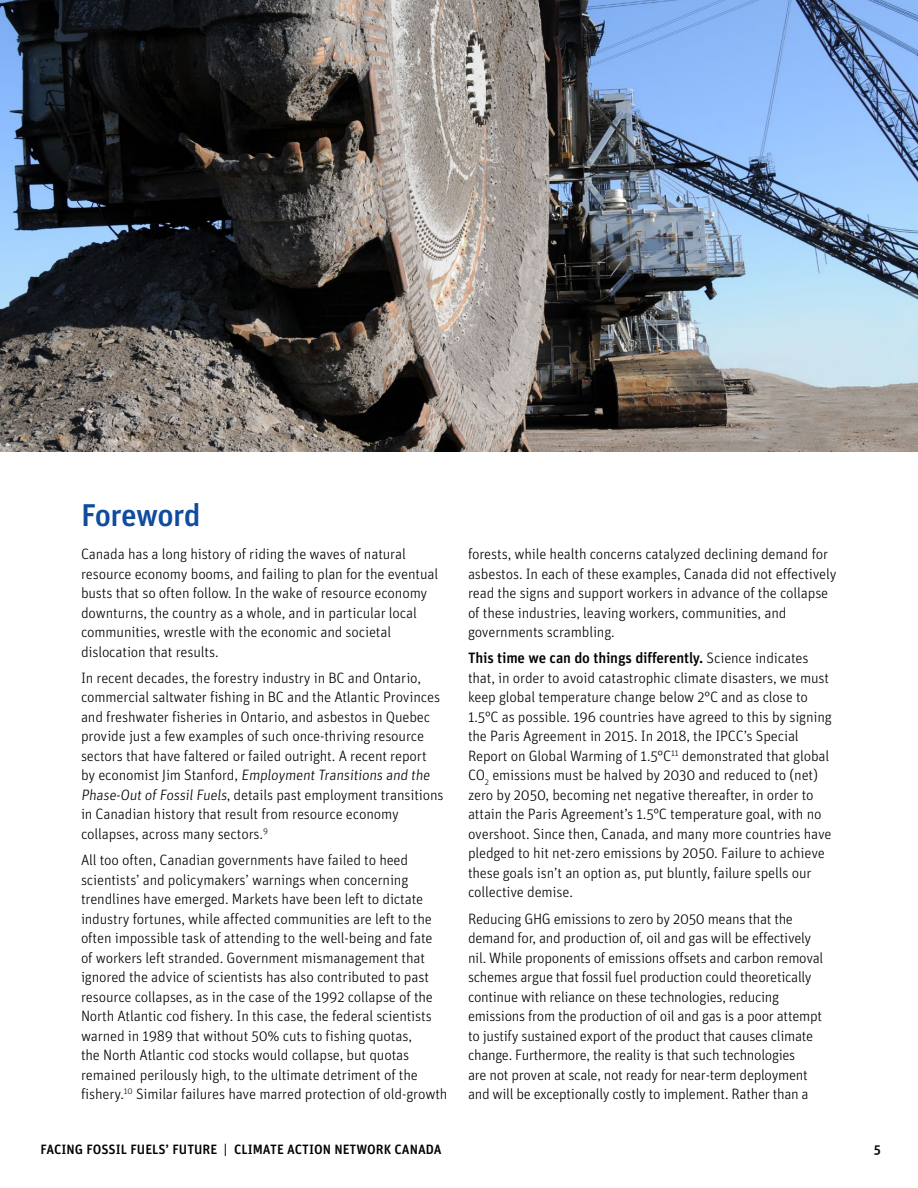
<style>
.page{position:relative;width:918px;height:1188px;background:#fff}
.page>*{position:absolute;margin:0;border:0;box-sizing:border-box;transform-origin:0 0}
.t1{font:500 31.5px "Unit";letter-spacing:-.02em;color:#0f4b9e}
.t2{font:300 15px/19.5px "Unit";letter-spacing:-.01em;color:#000}
.t3{font:500 13.5px "Unit";color:#000}
.s1{font-weight:500}
</style>
<div class="page">
<img style="left:0;top:0;width:918px;height:451px">
<p class="t1" style="left:81px;top:496px;width:121px">Foreword</p>
<p class="t2" style="left:81px;top:544px;width:359px">Canada has a long history of riding the waves of natural resource economy booms, and failing to plan for the eventual busts that so often follow. In the wake of resource economy downturns, the country as a whole, and in particular local communities, wrestle with the economic and societal dislocation that results.</p>
<p class="t2" style="left:81px;top:668px;width:364px">In recent decades, the forestry industry in BC and Ontario, commercial saltwater fishing in BC and the Atlantic Provinces and freshwater fisheries in Ontario, and asbestos in Quebec provide just a few examples of such once-thriving resource sectors that have faltered or failed outright. A recent report by economist Jim Stanford, Employment Transitions and the Phase-Out of Fossil Fuels, details past employment transitions in Canadian history that result from resource economy collapses, across many sectors.<sup>9</sup></p>
<p class="t2" style="left:81px;top:850px;width:368px">All too often, Canadian governments have failed to heed scientists’ and policymakers’ warnings when concerning trendlines have emerged. Markets have been left to dictate industry fortunes, while affected communities are left to the often impossible task of attending to the well-being and fate of workers left stranded. Government mismanagement that ignored the advice of scientists has also contributed to past resource collapses, as in the case of the 1992 collapse of the North Atlantic cod fishery. In this case, the federal scientists warned in 1989 that without 50% cuts to fishing quotas,<br>the North Atlantic cod stocks would collapse, but quotas remained perilously high, to the ultimate detriment of the fishery.<sup>10</sup> Similar failures have marred protection of old-growth</p>
<p class="t2" style="left:468px;top:544px;width:370px">forests, while health concerns catalyzed declining demand for asbestos. In each of these examples, Canada did not effectively read the signs and support workers in advance of the collapse of these industries, leaving workers, communities, and governments scrambling.</p>
<p class="t2" style="left:468px;top:648px;width:365px"><span class="s1">This time we can do things differently.</span> Science indicates that, in order to avoid catastrophic climate disasters, we must keep global temperature change below 2°C and as close to 1.5°C as possible. 196 countries have agreed to this by signing the Paris Agreement in 2015. In 2018, the IPCC’s Special Report on Global Warming of 1.5°C<sup>11</sup> demonstrated that global CO<sub>2</sub> emissions must be halved by 2030 and reduced to (net) zero by 2050, becoming net negative thereafter, in order to attain the Paris Agreement’s 1.5°C temperature goal, with no overshoot. Since then, Canada, and many more countries have pledged to hit net-zero emissions by 2050. Failure to achieve these goals isn’t an option as, put bluntly, failure spells our collective demise.</p>
<p class="t2" style="left:468px;top:909px;width:357px">Reducing GHG emissions to zero by 2050 means that the demand for, and production of, oil and gas will be effectively nil. While proponents of emissions offsets and carbon removal schemes argue that fossil fuel production could theoretically continue with reliance on these technologies, reducing emissions from the production of oil and gas is a poor attempt to justify sustained export of the product that causes climate change. Furthermore, the reality is that such technologies<br>are not proven at scale, not ready for near-term deployment and will be exceptionally costly to implement. Rather than a</p>
<p class="t3" style="left:40px;top:1141px;width:403px">FACING FOSSIL FUELS’ FUTURE | CLIMATE ACTION NETWORK CANADA</p>
<p class="t3" style="left:874px;top:1141px;width:9px">5</p>
</div>
